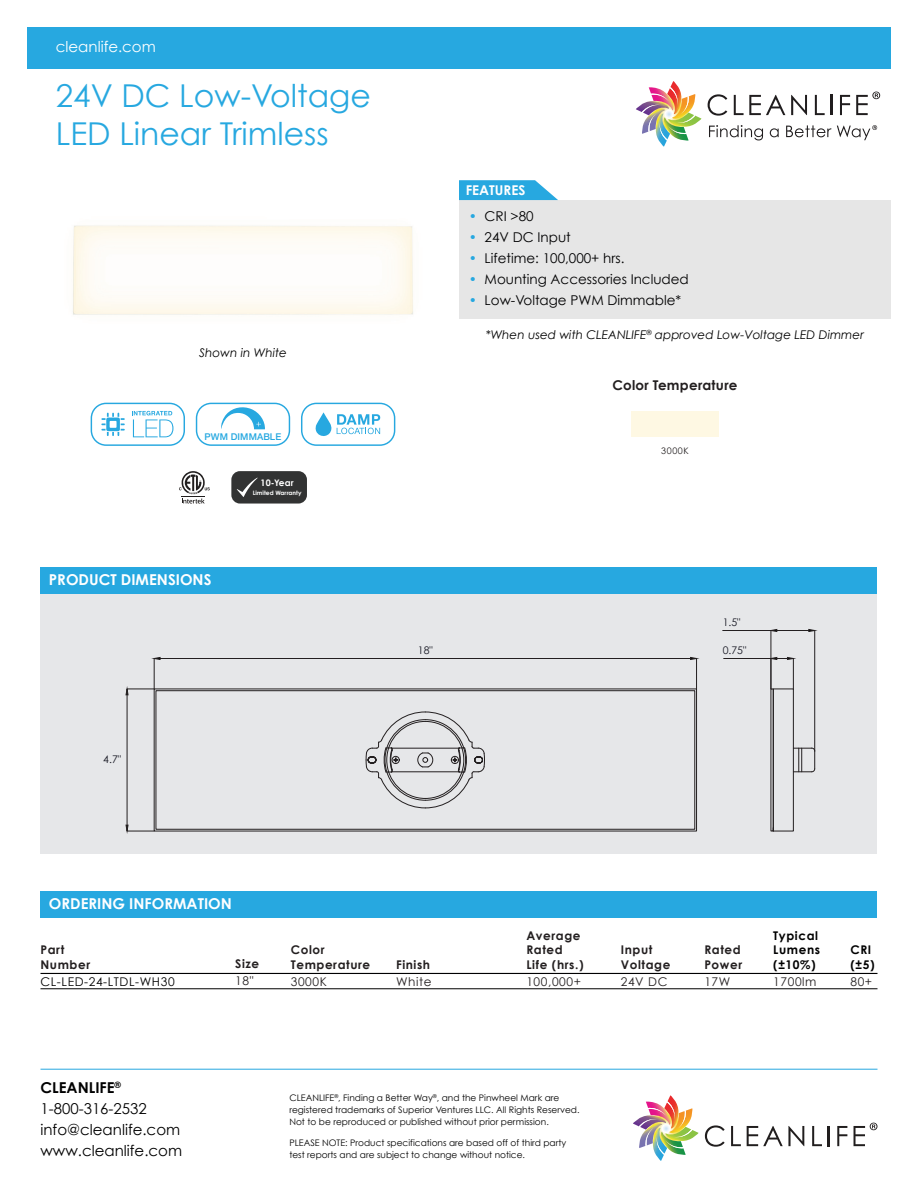
<style>
.page{position:relative;width:918px;height:1188px;background:#fff}
.page>*{position:absolute;margin:0;border:0;box-sizing:border-box;transform-origin:0 0}
.t1{font:31.5px/37.8px "Century Gothic";color:#27a8e0}
.t2{font:15px/21px "Century Gothic";color:#000001}
.t3{font:700 15px "Century Gothic";color:#fff}
.t4{font:15px "Century Gothic";color:#fff}
.t5{font:13.5px "Century Gothic";color:#000001}
.t6{font:700 13.5px "Century Gothic";letter-spacing:.02em;color:#231f20}
.t7{font:700 13.5px "Century Gothic";color:#fff}
.t8{font:700 12px/14.4px "Century Gothic";letter-spacing:.05em;color:#231f20}
.t9{font:italic 12px "Century Gothic";color:#000001}
.t10{font:12px "Century Gothic";letter-spacing:.05em;color:#231f20}
.t11{font:700 12px/14.4px "Century Gothic";letter-spacing:.05em;color:#000001}
.t12{font:12px "Century Gothic";letter-spacing:.05em;color:#000001}
.t13{font:10.5px "Century Gothic";color:#161722}
.t14{font:500 9.3px "Helvetica Neue";letter-spacing:.01em;color:#27a8e0}
.t15{font:9px/12px "Century Gothic";color:#000001}
.t16{font:700 9px "Century Gothic";letter-spacing:.005em;color:#fff}
.t17{font:9px "Century Gothic";letter-spacing:.06em;color:#231f20}
.t18{font:700 6px "Century Gothic";letter-spacing:.005em;color:#fff}
.s1{color:#27a8e0}
.s2{font-weight:700}
</style>
<div class="page">
<svg style="left:179px;top:471px;width:31px;height:33px"></svg>
<img style="left:73px;top:225px;width:340px;height:208px">
<div style="left:40px;top:594px;width:838px;height:259px;background:#e6e7e9"></div>
<div style="left:40px;top:567px;width:838px;height:27px;background:#27a8e0"></div>
<div style="left:27px;top:27px;width:864px;height:41px;background:#27a8e0"></div>
<div style="left:459px;top:200px;width:432px;height:119px;background:#e6e6e6"></div>
<svg style="left:459px;top:180px;width:99px;height:20px;background:#42b2e3"></svg>
<div style="left:631px;top:411px;width:88px;height:26px;background:#fef8e3"></div>
<svg style="left:91px;top:403px;width:94px;height:43px"></svg>
<svg style="left:705px;top:1125px;width:20px;height:22px"></svg>
<svg style="left:731px;top:1126px;width:10px;height:20px"></svg>
<svg style="left:747px;top:1126px;width:57px;height:20px"></svg>
<svg style="left:812px;top:1126px;width:10px;height:20px"></svg>
<hr style="left:828px;top:1126px;width:2px;height:20px;background:#211e1e">
<svg style="left:837px;top:1126px;width:10px;height:20px"></svg>
<svg style="left:854px;top:1123px;width:24px;height:23px"></svg>
<img style="left:633px;top:1095px;width:66px;height:66px">
<hr style="left:40px;top:1069px;width:838px;height:1px;background:#27a8e0">
<svg style="left:196px;top:403px;width:94px;height:43px"></svg>
<div style="left:231px;top:471px;width:76px;height:33px;background:#323333;border-radius:9px"></div>
<svg style="left:237px;top:478px;width:21px;height:19px"></svg>
<svg style="left:708px;top:94px;width:19px;height:22px"></svg>
<svg style="left:734px;top:95px;width:51px;height:20px"></svg>
<svg style="left:791px;top:95px;width:16px;height:20px"></svg>
<svg style="left:815px;top:95px;width:10px;height:20px"></svg>
<hr style="left:830px;top:95px;width:2px;height:20px;background:#201d1e">
<svg style="left:840px;top:95px;width:10px;height:20px"></svg>
<svg style="left:856px;top:92px;width:24px;height:23px"></svg>
<img style="left:636px;top:81px;width:65px;height:66px">
<svg style="left:709px;top:125px;width:54px;height:15px"></svg>
<svg style="left:770px;top:128px;width:9px;height:9px"></svg>
<svg style="left:786px;top:125px;width:91px;height:15px"></svg>
<div style="left:40px;top:891px;width:838px;height:27px;background:#27a8e0"></div>
<hr style="left:40px;top:973px;width:838px;height:1px;background:#000001">
<hr style="left:40px;top:988px;width:838px;height:1px;background:#000001">
<svg style="left:301px;top:403px;width:94px;height:43px"></svg>
<div style="left:154px;top:689px;width:543px;height:142px;border:1px solid #231f20"></div>
<hr style="left:127px;top:695px;width:1px;height:130px;background:#231f20">
<svg style="left:125px;top:824px;width:29px;height:8px"></svg>
<svg style="left:125px;top:688px;width:29px;height:8px"></svg>
<hr style="left:154px;top:659px;width:1px;height:30px;background:#231f20">
<hr style="left:696px;top:659px;width:1px;height:30px;background:#231f20">
<hr style="left:160px;top:658px;width:531px;height:1px;background:#231f20">
<svg style="left:153px;top:657px;width:8px;height:3px"></svg>
<svg style="left:690px;top:657px;width:7px;height:3px"></svg>
<svg style="left:366px;top:712px;width:119px;height:96px"></svg>
<div style="left:773px;top:689px;width:21px;height:142px;border:1px solid #231f20"></div>
<svg style="left:771px;top:689px;width:3px;height:142px"></svg>
<svg style="left:793px;top:748px;width:22px;height:25px"></svg>
<hr style="left:793px;top:659px;width:1px;height:30px;background:#231f20">
<hr style="left:724px;top:658px;width:47px;height:1px;background:#231f20">
<svg style="left:770px;top:657px;width:24px;height:3px"></svg>
<hr style="left:771px;top:631px;width:1px;height:58px;background:#231f20">
<hr style="left:814px;top:631px;width:1px;height:120px;background:#231f20">
<hr style="left:777px;top:630px;width:32px;height:1px;background:#231f20">
<hr style="left:723px;top:630px;width:48px;height:1px;background:#231f20">
<svg style="left:808px;top:629px;width:7px;height:3px"></svg>
<svg style="left:770px;top:629px;width:8px;height:3px"></svg>
<h2 class="t4" style="left:56px;top:36px;width:102px">cleanlife.com</h2>
<h1 class="t1" style="left:56px;top:77px;width:317px">24V DC Low-Voltage<br>LED Linear Trimless</h1>
<h3 class="t9" style="left:199px;top:344px;width:89px">Shown in White</h3>
<p class="t14" style="left:205px;top:429px;width:78px">PWM DIMMABLE</p>
<p class="t16" style="left:261px;top:476px;width:35px">10-Year</p>
<h2 class="t3" style="left:49px;top:568px;width:164px">PRODUCT DIMENSIONS</h2>
<p class="t18" style="left:253px;top:488px;width:50px">Limited Warranty</p>
<p class="t13" style="left:103px;top:752px;width:19px">4.7"</p>
<h3 class="t7" style="left:466px;top:180px;width:61px">FEATURES</h3>
<h3 class="t5" style="left:469px;top:206px;width:66px"><span class="s1">•</span> CRI &gt;80</h3>
<h3 class="t5" style="left:469px;top:227px;width:103px"><span class="s1">•</span> 24V DC Input</h3>
<h3 class="t5" style="left:469px;top:248px;width:157px"><span class="s1">•</span> Lifetime: 100,000+ hrs.</h3>
<h3 class="t5" style="left:469px;top:269px;width:221px"><span class="s1">•</span> Mounting Accessories Included</h3>
<h3 class="t5" style="left:469px;top:290px;width:214px"><span class="s1">•</span> Low-Voltage PWM Dimmable*</h3>
<h3 class="t9" style="left:486px;top:326px;width:380px">*When used with CLEANLIFE<sup>®</sup> approved Low-Voltage LED Dimmer</h3>
<h3 class="t6" style="left:613px;top:374px;width:126px">Color Temperature</h3>
<p class="t17" style="left:661px;top:445px;width:29px">3000K</p>
<p class="t13" style="left:723px;top:615px;width:19px">1.5"</p>
<p class="t13" style="left:418px;top:643px;width:16px">18"</p>
<p class="t13" style="left:723px;top:643px;width:25px">0.75"</p>
<h2 class="t3" style="left:49px;top:892px;width:185px">ORDERING INFORMATION</h2>
<h3 class="t8" style="left:40px;top:942px;width:51px">Part<br>Number</h3>
<h3 class="t8" style="left:291px;top:942px;width:35px">Color</h3>
<h3 class="t8" style="left:235px;top:956px;width:26px">Size</h3>
<h3 class="t8" style="left:291px;top:957px;width:81px">Temperature</h3>
<h3 class="t8" style="left:396px;top:957px;width:36px">Finish</h3>
<h3 class="t8" style="left:526px;top:928px;width:59px">Average<br>Rated<br>Life (hrs.)</h3>
<h3 class="t8" style="left:621px;top:942px;width:51px">Input<br>Voltage</h3>
<h3 class="t8" style="left:704px;top:942px;width:39px">Rated<br>Power</h3>
<h3 class="t11" style="left:773px;top:928px;width:48px">Typical<br>Lumens (±10%)</h3>
<h3 class="t11" style="left:851px;top:942px;width:26px">CRI (±5)</h3>
<h3 class="t12" style="left:41px;top:973px;width:136px">CL-LED-24-LTDL-WH30</h3>
<h3 class="t10" style="left:235px;top:972px;width:20px">18"</h3>
<h3 class="t10" style="left:291px;top:973px;width:38px">3000K</h3>
<h3 class="t10" style="left:396px;top:973px;width:37px">White</h3>
<h3 class="t10" style="left:526px;top:974px;width:56px">100,000+</h3>
<h3 class="t10" style="left:621px;top:973px;width:48px">24V DC</h3>
<h3 class="t10" style="left:704px;top:973px;width:27px">17W</h3>
<h3 class="t10" style="left:773px;top:973px;width:45px">1700lm</h3>
<h3 class="t10" style="left:851px;top:973px;width:23px">80+</h3>
<h2 class="t2" style="left:40px;top:1077px;width:143px"><span class="s2">CLEANLIFE</span><sup>®<br></sup>1-800-316-2532 info@cleanlife.com www.cleanlife.com</h2>
<p class="t15" style="left:289px;top:1092px;width:292px">CLEANLIFE<sup>®</sup>, Finding a Better Way<sup>®</sup>, and the Pinwheel Mark are registered trademarks of Superior Ventures LLC. All Rights Reserved.<br>Not to be reproduced or published without prior permission.</p>
<p class="t15" style="left:289px;top:1137px;width:278px">PLEASE NOTE: Product specifications are based off of third party test reports and are subject to change without notice.</p>
</div>
